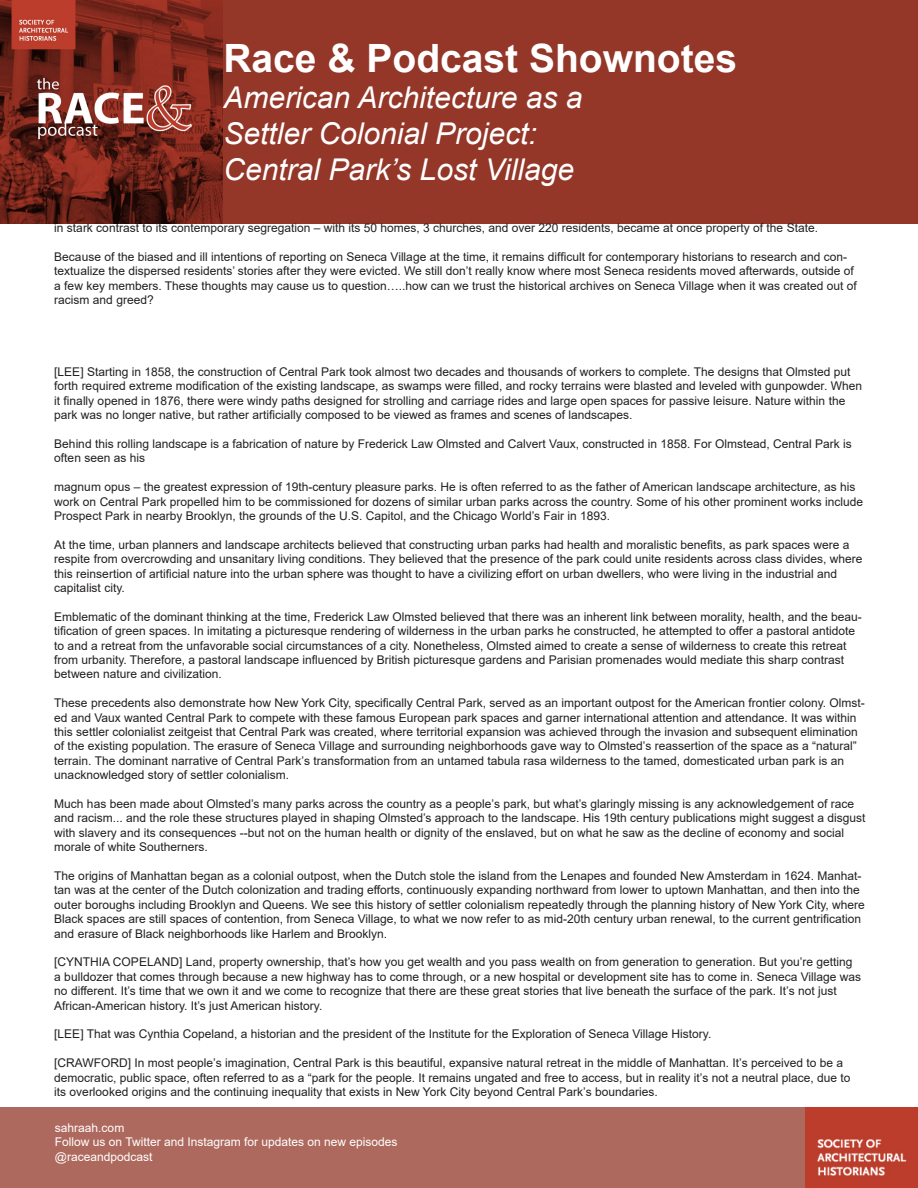
<style>
.page{position:relative;width:918px;height:1188px;background:#fff}
.page>*{position:absolute;margin:0;border:0;box-sizing:border-box;transform-origin:0 0}
.t1{font:700 39px "Arial";color:#fff}
.t2{font:italic 30px "Arial";color:#fff}
.t3{font:12px/14.4px "Arial";color:#231f20}
.t4{font:12px "Arial";color:#fff}
</style>
<div class="page">
<div style="left:1px;top:1107px;width:917px;height:81px;background:#ae695e"></div>
<img style="left:805px;top:1107px;width:113px;height:81px">
<img style="left:0;top:0;width:223px;height:223px">
<div style="left:223px;top:0;width:695px;height:223px;background:#943729"></div>
<p class="t1" style="left:223px;top:30px;width:515px">Race &amp; Podcast Shownotes</p>
<p class="t2" style="left:223px;top:78px;width:361px">American Architecture as a</p>
<p class="t2" style="left:223px;top:114px;width:315px">Settler Colonial Project:</p>
<p class="t2" style="left:223px;top:150px;width:352px">Central Park’s Lost Village</p>
<p class="t3" style="left:54px;top:221px;width:765px">in stark contrast to its contemporary segregation – with its 50 homes, 3 churches, and over 220 residents, became at once property of the State.</p>
<p class="t3" style="left:54px;top:249px;width:804px">Because of the biased and ill intentions of reporting on Seneca Village at the time, it remains difficult for contemporary historians to research and con&shy;textualize the dispersed residents’ stories after they were evicted. We still don’t really know where most Seneca residents moved afterwards, outside of a few key members. These thoughts may cause us to question…..how can we trust the historical archives on Seneca Village when it was created out of racism and greed?</p>
<p class="t3" style="left:54px;top:365px;width:809px">[LEE] Starting in 1858, the construction of Central Park took almost two decades and thousands of workers to complete. The designs that Olmsted put forth required extreme modification of the existing landscape, as swamps were filled, and rocky terrains were blasted and leveled with gunpowder. When it finally opened in 1876, there were windy paths designed for strolling and carriage rides and large open spaces for passive leisure. Nature within the park was no longer native, but rather artificially composed to be viewed as frames and scenes of landscapes.</p>
<p class="t3" style="left:54px;top:437px;width:799px">Behind this rolling landscape is a fabrication of nature by Frederick Law Olmsted and Calvert Vaux, constructed in 1858. For Olmstead, Central Park is often seen as his</p>
<p class="t3" style="left:54px;top:480px;width:810px">magnum opus – the greatest expression of 19th-century pleasure parks. He is often referred to as the father of American landscape architecture, as his work on Central Park propelled him to be commissioned for dozens of similar urban parks across the country. Some of his other prominent works include<br>Prospect Park in nearby Brooklyn, the grounds of the U.S. Capitol, and the Chicago World’s Fair in 1893.</p>
<p class="t3" style="left:54px;top:537px;width:810px">At the time, urban planners and landscape architects believed that constructing urban parks had health and moralistic benefits, as park spaces were a respite from overcrowding and unsanitary living conditions. They believed that the presence of the park could unite residents across class divides, where this reinsertion of artificial nature into the urban sphere was thought to have a civilizing effort on urban dwellers, who were living in the industrial and capitalist city.</p>
<p class="t3" style="left:54px;top:609px;width:809px">Emblematic of the dominant thinking at the time, Frederick Law Olmsted believed that there was an inherent link between morality, health, and the beau&shy;tification of green spaces. In imitating a picturesque rendering of wilderness in the urban parks he constructed, he attempted to offer a pastoral antidote to and a retreat from the unfavorable social circumstances of a city. Nonetheless, Olmsted aimed to create a sense of wilderness to create this retreat from urbanity. Therefore, a pastoral landscape influenced by British picturesque gardens and Parisian promenades would mediate this sharp contrast between nature and civilization.</p>
<p class="t3" style="left:54px;top:696px;width:812px">These precedents also demonstrate how New York City, specifically Central Park, served as an important outpost for the American frontier colony. Olmst&shy;ed and Vaux wanted Central Park to compete with these famous European park spaces and garner international attention and attendance. It was within this settler colonialist zeitgeist that Central Park was created, where territorial expansion was achieved through the invasion and subsequent elimination of the existing population. The erasure of Seneca Village and surrounding neighborhoods gave way to Olmsted’s reassertion of the space as a “natural” terrain. The dominant narrative of Central Park’s transformation from an untamed tabula rasa wilderness to the tamed, domesticated urban park is an unacknowledged story of settler colonialism.</p>
<p class="t3" style="left:54px;top:797px;width:813px">Much has been made about Olmsted’s many parks across the country as a people’s park, but what’s glaringly missing is any acknowledgement of race and racism... and the role these structures played in shaping Olmsted’s approach to the landscape. His 19th century publications might suggest a disgust with slavery and its consequences --but not on the human health or dignity of the enslaved, but on what he saw as the decline of economy and social morale of white Southerners.</p>
<p class="t3" style="left:54px;top:869px;width:812px">The origins of Manhattan began as a colonial outpost, when the Dutch stole the island from the Lenapes and founded New Amsterdam in 1624. Manhat&shy;tan was at the center of the Dutch colonization and trading efforts, continuously expanding northward from lower to uptown Manhattan, and then into the outer boroughs including Brooklyn and Queens. We see this history of settler colonialism repeatedly through the planning history of New York City, where Black spaces are still spaces of contention, from Seneca Village, to what we now refer to as mid-20th century urban renewal, to the current gentrification and erasure of Black neighborhoods like Harlem and Brooklyn.</p>
<p class="t3" style="left:54px;top:955px;width:808px">[CYNTHIA COPELAND] Land, property ownership, that’s how you get wealth and you pass wealth on from generation to generation. But you’re getting a bulldozer that comes through because a new highway has to come through, or a new hospital or development site has to come in. Seneca Village was no different. It’s time that we own it and we come to recognize that there are these great stories that live beneath the surface of the park. It’s not just African-American history. It’s just American history.</p>
<p class="t3" style="left:54px;top:1027px;width:659px">[LEE] That was Cynthia Copeland, a historian and the president of the Institute for the Exploration of Seneca Village History.</p>
<p class="t3" style="left:54px;top:1056px;width:798px">[CRAWFORD] In most people’s imagination, Central Park is this beautiful, expansive natural retreat in the middle of Manhattan. It’s perceived to be a democratic, public space, often referred to as a “park for the people. It remains ungated and free to access, but in reality it’s not a neutral place, due to its overlooked origins and the continuing inequality that exists in New York City beyond Central Park’s boundaries.</p>
<p class="t4" style="left:55px;top:1120px;width:71px">sahraah.com</p>
<p class="t4" style="left:55px;top:1134px;width:344px">Follow us on Twitter and Instagram for updates on new episodes</p>
<p class="t4" style="left:55px;top:1148px;width:99px">@raceandpodcast</p>
</div>
